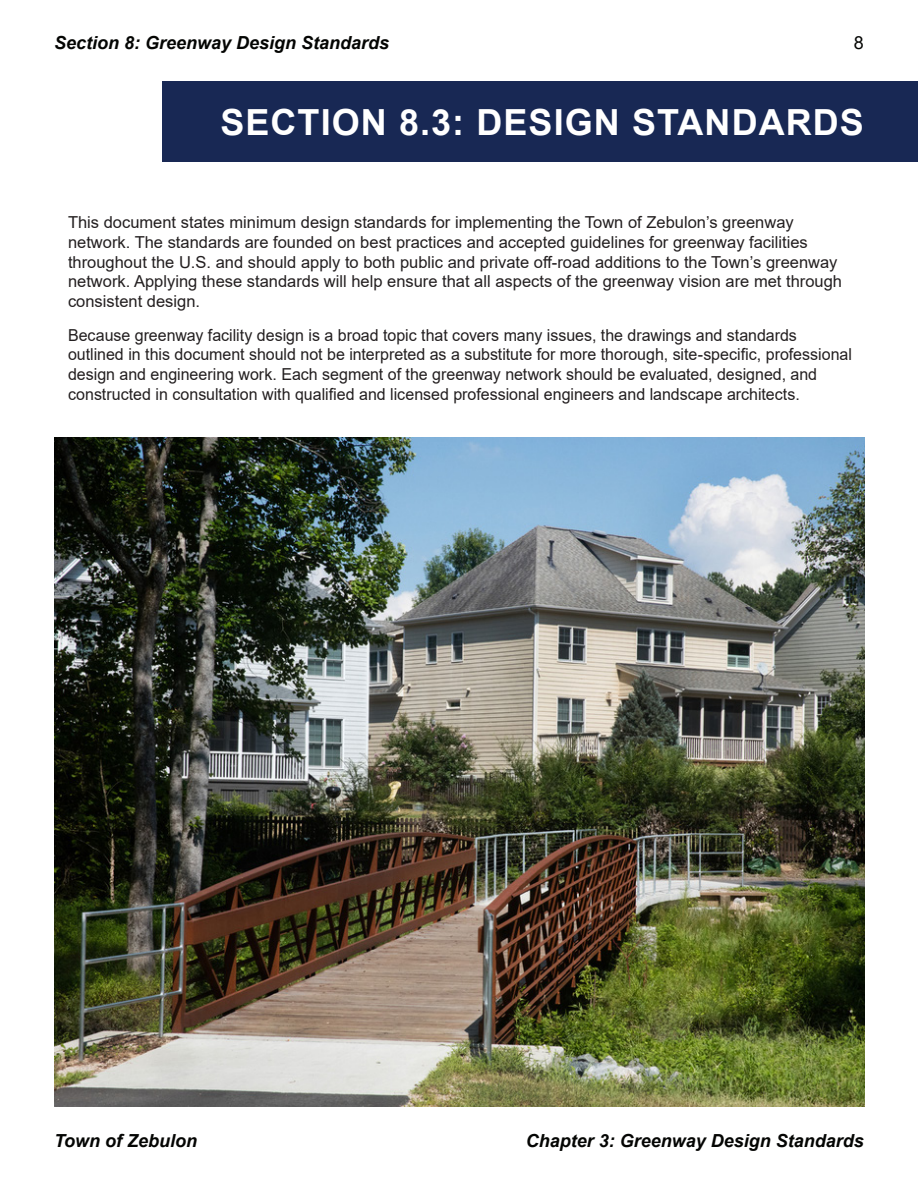
<style>
.page{position:relative;width:918px;height:1188px;background:#fff}
.page>*{position:absolute;margin:0;border:0;box-sizing:border-box;transform-origin:0 0}
.BlueBar_text{font:700 36px "Arial";letter-spacing:.03em;color:#fff}
.t1{font:italic 700 18px "Arial";color:#040503}
.t2{font:18px "Arial";color:#040503}
.t3{font:16.5px/19.8px "Arial";color:#231f20}
</style>
<div class="page">
<div style="left:162px;top:81px;width:756px;height:81px;background:#182854"></div>
<img style="left:55px;top:437px;width:810px;height:670px">
<p class="t1" style="left:54px;top:31px;width:337px">Section 8: Greenway Design Standards</p>
<p class="t2" style="left:854px;top:31px;width:12px">8</p>
<p class="BlueBar_text" style="left:220px;top:97px;width:645px">SECTION 8.3: DESIGN STANDARDS</p>
<p class="t3" style="left:68px;top:212px;width:776px">This document states minimum design standards for implementing the Town of Zebulon’s greenway network. The standards are founded on best practices and accepted guidelines for greenway facilities throughout the U.S. and should apply to both public and private off-road additions to the Town’s greenway network. Applying these standards will help ensure that all aspects of the greenway vision are met through consistent design.</p>
<p class="t3" style="left:68px;top:325px;width:785px">Because greenway facility design is a broad topic that covers many issues, the drawings and standards outlined in this document should not be interpreted as a substitute for more thorough, site-specific, professional design and engineering work. Each segment of the greenway network should be evaluated, designed, and constructed in consultation with qualified and licensed professional engineers and landscape architects.</p>
<p class="t1" style="left:54px;top:1129px;width:145px">Town of Zebulon</p>
<p class="t1" style="left:526px;top:1129px;width:340px">Chapter 3: Greenway Design Standards</p>
</div>
